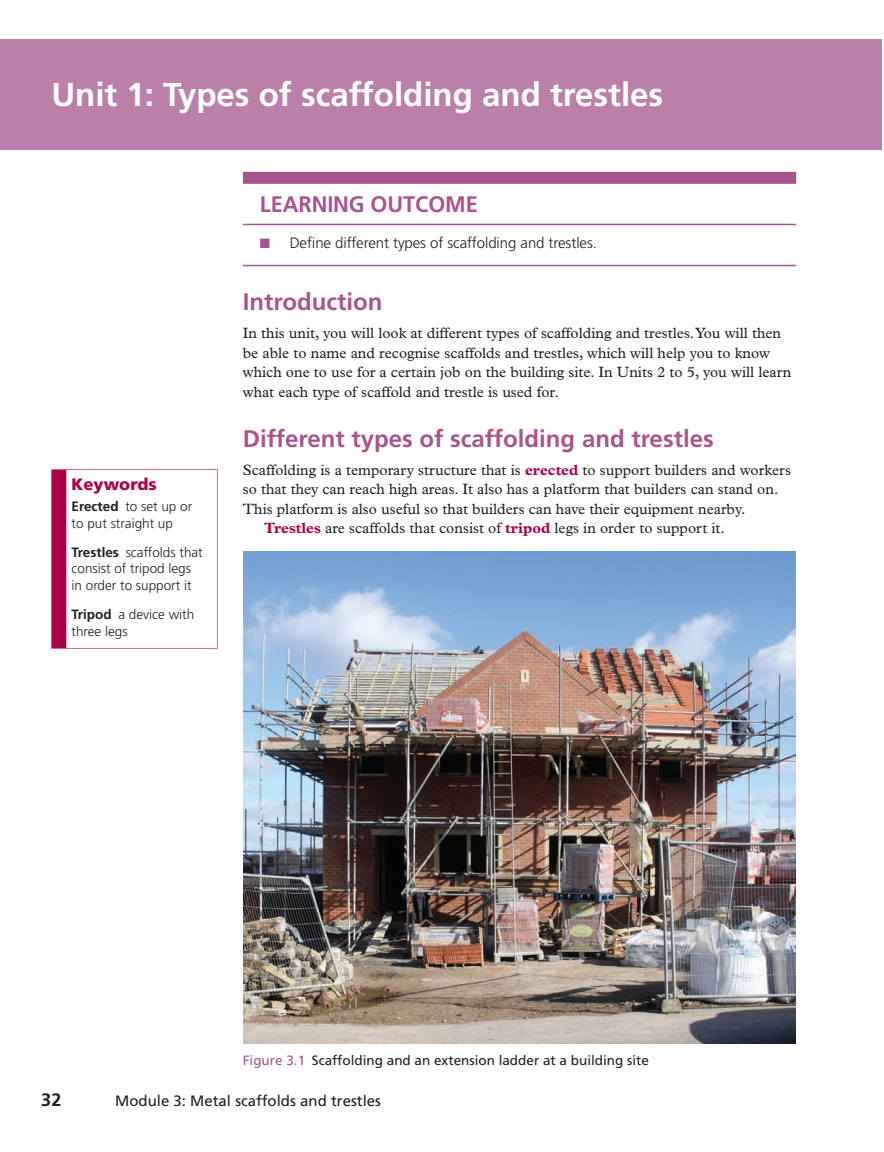
<style>
.page{position:relative;width:884px;height:1152px;background:#fff}
.page>*{position:absolute;margin:0;border:0;box-sizing:border-box;transform-origin:0 0}
.t1{font:700 33px "Frutiger LT Std";color:#fff}
.t2{font:700 24px "Frutiger LT Std";color:#a8558d}
.t3{font:700 22.5px "Frutiger LT Std";letter-spacing:-.005em;color:#a8558d}
.t4{font:700 18px "Frutiger LT Std";color:#231f20}
.t5{font:900 16.5px "Frutiger LT Std";color:#ac0146}
.t6{font:15px/19.5px "Plantin Std";color:#231f20}
.t7{font:300 15px "Frutiger LT Std";letter-spacing:-.005em;color:#231f20}
.t8{font:15px "Frutiger LT Std";color:#231f20}
.t9{font:300 13.5px/16.5px "Frutiger LT Std";color:#231f20}
.t10{font:13.5px "Frutiger LT Std";color:#231f20}
.s1{font-weight:700}
.s2{color:#a8558d}
.s3{font-weight:700;color:#ac0146}
</style>
<div class="page">
<div style="left:0;top:39px;width:880px;height:111px;background:#bb80a9"></div>
<svg style="left:243px;top:223px;width:552px;height:42px"></svg>
<div style="left:243px;top:172px;width:552px;height:12px;background:#a8558d"></div>
<hr style="left:243px;top:224px;width:552px;height:1px;background:#a8558d">
<hr style="left:243px;top:265px;width:552px;height:1px;background:#a8558d">
<img style="left:244px;top:552px;width:550px;height:491px">
<div style="left:51px;top:470px;width:15px;height:178px;background:#ac0146"></div>
<hr style="left:51px;top:469px;width:167px;height:1px;background:#cb6f7d">
<hr style="left:217px;top:470px;width:1px;height:178px;background:#cb6f7d">
<hr style="left:51px;top:648px;width:167px;height:1px;background:#cb6f7d">
<h1 class="t1" style="left:51px;top:75px;width:613px">Unit 1: Types of scaffolding and trestles</h1>
<p class="t5" style="left:72px;top:474px;width:86px">Keywords</p>
<p class="t9" style="left:72px;top:498px;width:122px"><span class="s1">Erected</span> to set up or to put straight up</p>
<p class="t9" style="left:72px;top:544px;width:133px"><span class="s1">Trestles</span> scaffolds that consist of tripod legs in order to support it</p>
<p class="t9" style="left:72px;top:606px;width:124px"><span class="s1">Tripod</span> a device with three legs</p>
<h3 class="t3" style="left:260px;top:191px;width:219px">LEARNING OUTCOME</h3>
<p class="t7" style="left:260px;top:235px;width:338px"><span class="s2">■</span> Define different types of scaffolding and trestles.</p>
<h2 class="t2" style="left:243px;top:288px;width:141px">Introduction</h2>
<p class="t6" style="left:243px;top:324px;width:549px">In this unit, you will look at different types of scaffolding and trestles. You will then be able to name and recognise scaffolds and trestles, which will help you to know which one to use for a certain job on the building site. In Units 2 to 5, you will learn what each type of scaffold and trestle is used for.</p>
<h2 class="t2" style="left:243px;top:424px;width:472px">Different types of scaffolding and trestles</h2>
<p class="t6" style="left:243px;top:460px;width:549px">Scaffolding is a temporary structure that is <span class="s3">erected</span> to support builders and workers</p>
<p class="t6" style="left:243px;top:480px;width:536px">so that they can reach high areas. It also has a platform that builders can stand on.</p>
<p class="t6" style="left:243px;top:499px;width:504px">This platform is also useful so that builders can have their equipment nearby.</p>
<p class="t6" style="left:264px;top:519px;width:462px"><span class="s3">Trestles</span> are scaffolds that consist of <span class="s3">tripod</span> legs in order to support it.</p>
<p class="t10" style="left:243px;top:1052px;width:407px"><span class="s2">Figure 3.1</span> Scaffolding and an extension ladder at a building site</p>
<p class="t4" style="left:41px;top:1089px;width:22px">32</p>
<p class="t8" style="left:115px;top:1091px;width:267px">Module 3: Metal scaffolds and trestles</p>
</div>
